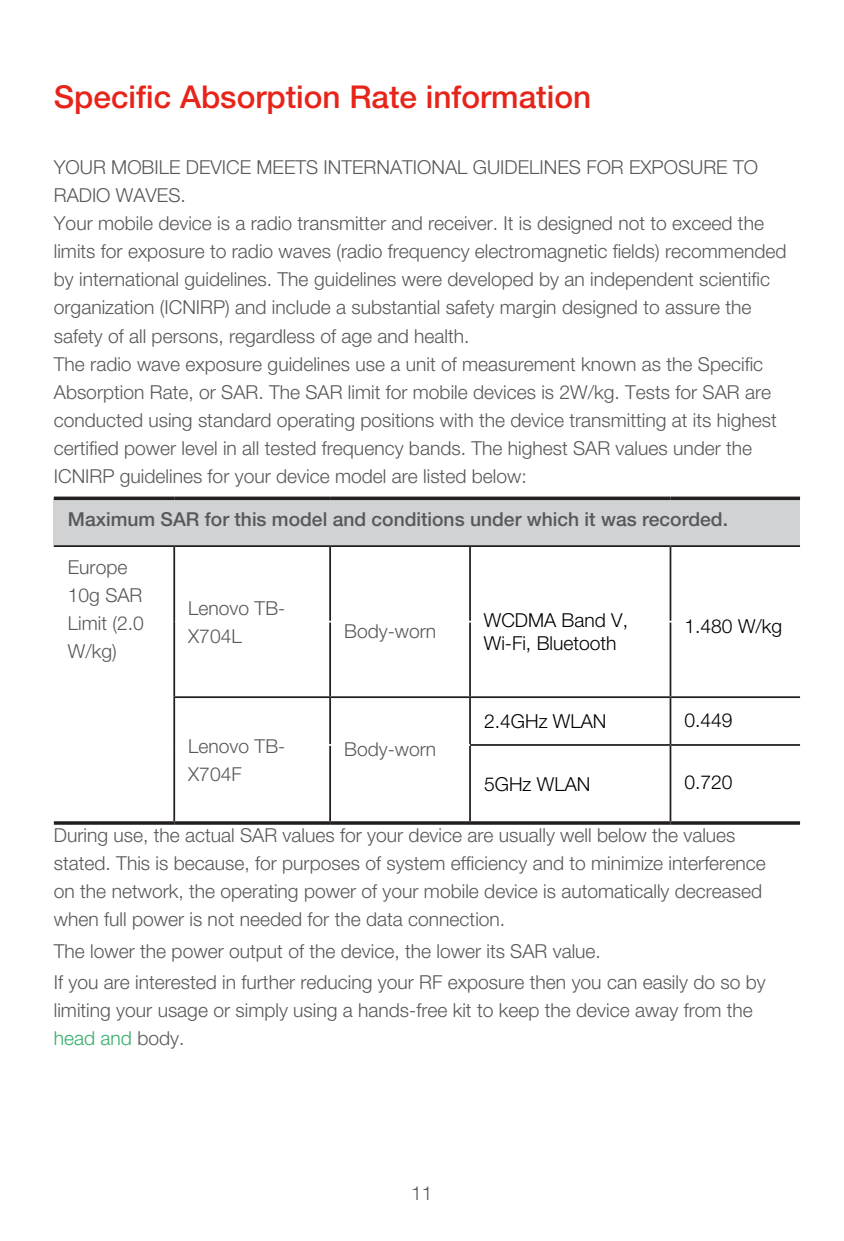
<style>
.page{position:relative;width:844px;height:1241px;background:#fff}
.page>*{position:absolute;margin:0;border:0;box-sizing:border-box;transform-origin:0 0}
.t1{font:500 31.5px "Helvetica Neue LT Std";color:#e72419}
.t2{font:300 19.25px/28px "Helvetica Neue LT Std";color:#57585a}
.t3{font:300 19.25px/23.1px "Helvetica Neue LT Std";color:#000}
.t4{font:500 19.25px "Helvetica Neue LT Std";color:#57585a}
.s1{color:#33ad69}
</style>
<div class="page">
<div style="left:54px;top:498px;width:745px;height:48px;background:#d1d2d4"></div>
<svg style="left:54px;top:496px;width:120px;height:4px"></svg>
<svg style="left:174px;top:496px;width:156px;height:4px"></svg>
<svg style="left:330px;top:496px;width:140px;height:4px"></svg>
<svg style="left:470px;top:496px;width:200px;height:4px"></svg>
<svg style="left:670px;top:496px;width:129px;height:4px"></svg>
<hr style="left:54px;top:545px;width:120px;height:2px;background:#231f20">
<hr style="left:174px;top:545px;width:156px;height:2px;background:#231f20">
<hr style="left:173px;top:547px;width:2px;height:74px;background:#231f20">
<hr style="left:173px;top:621px;width:2px;height:75px;background:#231f20">
<hr style="left:330px;top:545px;width:140px;height:2px;background:#231f20">
<hr style="left:329px;top:547px;width:2px;height:73px;background:#231f20">
<hr style="left:470px;top:545px;width:200px;height:2px;background:#231f20">
<hr style="left:469px;top:547px;width:2px;height:73px;background:#231f20">
<hr style="left:670px;top:545px;width:129px;height:2px;background:#231f20">
<hr style="left:669px;top:547px;width:2px;height:73px;background:#231f20">
<hr style="left:329px;top:622px;width:2px;height:74px;background:#231f20">
<hr style="left:469px;top:622px;width:2px;height:74px;background:#231f20">
<hr style="left:669px;top:622px;width:2px;height:74px;background:#231f20">
<hr style="left:173px;top:696px;width:157px;height:2px;background:#231f20">
<hr style="left:173px;top:698px;width:2px;height:46px;background:#231f20">
<hr style="left:173px;top:744px;width:2px;height:77px;background:#231f20">
<hr style="left:330px;top:696px;width:140px;height:2px;background:#231f20">
<hr style="left:329px;top:698px;width:2px;height:46px;background:#231f20">
<hr style="left:470px;top:696px;width:200px;height:2px;background:#231f20">
<hr style="left:469px;top:698px;width:2px;height:46px;background:#231f20">
<hr style="left:670px;top:696px;width:129px;height:2px;background:#231f20">
<hr style="left:669px;top:698px;width:2px;height:46px;background:#231f20">
<hr style="left:329px;top:745px;width:2px;height:76px;background:#231f20">
<hr style="left:470px;top:744px;width:200px;height:1px;background:#231f20">
<hr style="left:469px;top:745px;width:2px;height:76px;background:#231f20">
<hr style="left:670px;top:744px;width:129px;height:1px;background:#231f20">
<hr style="left:669px;top:745px;width:2px;height:76px;background:#231f20">
<hr style="left:54px;top:821px;width:120px;height:3px;background:#231f20">
<hr style="left:330px;top:821px;width:140px;height:3px;background:#231f20">
<hr style="left:470px;top:821px;width:200px;height:3px;background:#231f20">
<hr style="left:670px;top:821px;width:129px;height:3px;background:#231f20">
<hr style="left:174px;top:821px;width:156px;height:3px;background:#231f20">
<h1 class="t1" style="left:54px;top:78px;width:538px">Specific Absorption Rate information</h1>
<p class="t2" style="left:54px;top:153px;width:734px">YOUR MOBILE DEVICE MEETS INTERNATIONAL GUIDELINES FOR EXPOSURE TO RADIO WAVES.<br>Your mobile device is a radio transmitter and receiver. It is designed not to exceed the limits for exposure to radio waves (radio frequency electromagnetic fields) recommended by international guidelines. The guidelines were developed by an independent scientific organization (ICNIRP) and include a substantial safety margin designed to assure the safety of all persons, regardless of age and health.<br>The radio wave exposure guidelines use a unit of measurement known as the Specific Absorption Rate, or SAR. The SAR limit for mobile devices is 2W/kg. Tests for SAR are conducted using standard operating positions with the device transmitting at its highest certified power level in all tested frequency bands. The highest SAR values under the ICNIRP guidelines for your device model are listed below:</p>
<p class="t4" style="left:68px;top:507px;width:661px">Maximum SAR for this model and conditions under which it was recorded.</p>
<p class="t2" style="left:68px;top:552px;width:77px">Europe<br>10g SAR<br>Limit (2.0<br>W/kg)</p>
<p class="t2" style="left:188px;top:593px;width:99px">Lenovo TB-<br>X704L</p>
<p class="t3" style="left:483px;top:607px;width:146px">WCDMA Band V,<br>Wi-Fi, Bluetooth</p>
<p class="t3" style="left:684px;top:614px;width:99px">1.480 W/kg</p>
<p class="t2" style="left:344px;top:617px;width:93px">Body-worn</p>
<p class="t3" style="left:484px;top:709px;width:124px">2.4GHz WLAN</p>
<p class="t3" style="left:684px;top:707px;width:50px">0.449</p>
<p class="t2" style="left:188px;top:731px;width:99px">Lenovo TB-<br>X704F</p>
<p class="t2" style="left:344px;top:734px;width:93px">Body-worn</p>
<p class="t3" style="left:484px;top:772px;width:108px">5GHz WLAN</p>
<p class="t3" style="left:684px;top:770px;width:50px">0.720</p>
<p class="t2" style="left:54px;top:820px;width:713px">During use, the actual SAR values for your device are usually well below the values stated. This is because, for purposes of system efficiency and to minimize interference on the network, the operating power of your mobile device is automatically decreased when full power is not needed for the data connection.</p>
<p class="t2" style="left:54px;top:934px;width:713px;line-height:31.5px">The lower the power output of the device, the lower its SAR value.<br>If you are interested in further reducing your RF exposure then you can easily do so by</p>
<p class="t2" style="left:54px;top:995px;width:700px">limiting your usage or simply using a hands-free kit to keep the device away from the <span class="s1">head and</span> body.</p>
<p class="t2" style="left:411px;top:1178px;width:23px">11</p>
</div>
